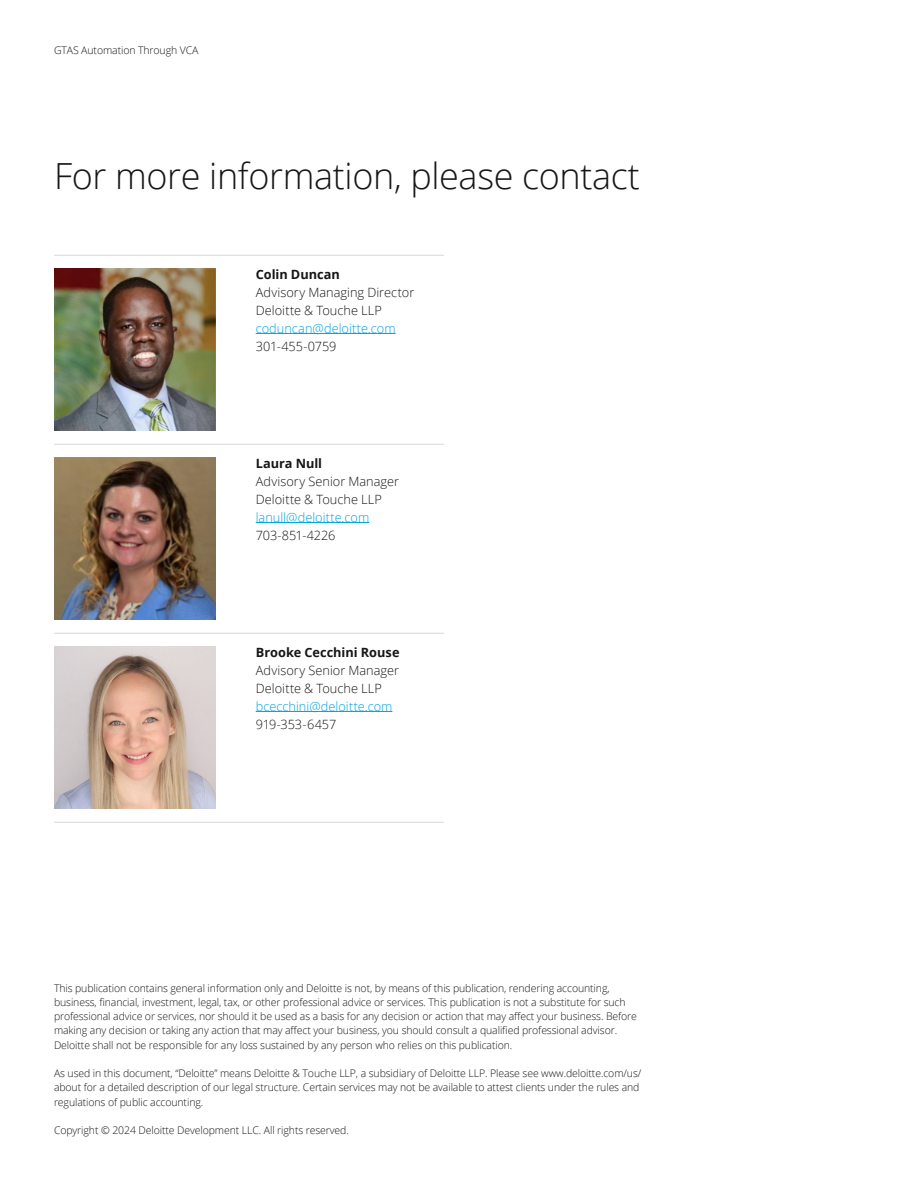
<style>
.page{position:relative;width:918px;height:1188px;background:#fff}
.page>*{position:absolute;margin:0;border:0;box-sizing:border-box;transform-origin:0 0}
.Story_heading_light__24_30pt{font:300 36px "Open Sans";letter-spacing:-.01em;color:#171615}
.Body_copy__8_5_12pt{font:300 12.75px "Open Sans";color:#171615}
.Body_copy__8_5_12pt-2{font:300 12.75px "Open Sans";color:#00a3e1}
.Subhead_B__8_5_12pt{font:700 12.75px "Open Sans";color:#171615}
.Disclaimers__7_9_5pt{font:300 10.5px/14.2px "Open Sans";letter-spacing:-.01em;color:#171615}
</style>
<div class="page">
<hr style="left:54px;top:255px;width:195px;height:1px;background:#d8d9d7">
<hr style="left:249px;top:255px;width:195px;height:1px;background:#d8d9d7">
<hr style="left:54px;top:444px;width:195px;height:1px;background:#d8d9d7">
<hr style="left:249px;top:444px;width:195px;height:1px;background:#d8d9d7">
<hr style="left:54px;top:633px;width:195px;height:1px;background:#d8d9d7">
<hr style="left:249px;top:633px;width:195px;height:1px;background:#d8d9d7">
<hr style="left:54px;top:822px;width:195px;height:1px;background:#d8d9d7">
<hr style="left:249px;top:822px;width:195px;height:1px;background:#d8d9d7">
<img style="left:54px;top:269px;width:162px;height:162px">
<hr style="left:256px;top:333px;width:140px;height:1px;background:#00a3e1">
<img style="left:54px;top:458px;width:162px;height:162px">
<hr style="left:256px;top:522px;width:113px;height:1px;background:#00a3e1">
<img style="left:54px;top:647px;width:162px;height:162px">
<hr style="left:256px;top:711px;width:136px;height:1px;background:#00a3e1">
<p class="Disclaimers__7_9_5pt" style="left:54px;top:43px;width:146px">GTAS Automation Through VCA</p>
<p class="Story_heading_light__24_30pt" style="left:54px;top:151px;width:587px">For more information, please contact</p>
<p class="Subhead_B__8_5_12pt" style="left:256px;top:265px;width:86px">Colin Duncan</p>
<p class="Body_copy__8_5_12pt" style="left:256px;top:283px;width:160px">Advisory Managing Director</p>
<p class="Body_copy__8_5_12pt" style="left:256px;top:301px;width:128px">Deloitte &amp; Touche LLP</p>
<p class="Body_copy__8_5_12pt-2" style="left:256px;top:319px;width:141px">coduncan@deloitte.com</p>
<p class="Body_copy__8_5_12pt" style="left:256px;top:337px;width:82px">301-455-0759</p>
<p class="Subhead_B__8_5_12pt" style="left:256px;top:454px;width:68px">Laura Null</p>
<p class="Body_copy__8_5_12pt" style="left:256px;top:472px;width:145px">Advisory Senior Manager</p>
<p class="Body_copy__8_5_12pt" style="left:256px;top:490px;width:128px">Deloitte &amp; Touche LLP</p>
<p class="Body_copy__8_5_12pt-2" style="left:256px;top:508px;width:115px">lanull@deloitte.com</p>
<p class="Body_copy__8_5_12pt" style="left:256px;top:526px;width:81px">703-851-4226</p>
<p class="Subhead_B__8_5_12pt" style="left:256px;top:643px;width:145px">Brooke Cecchini Rouse</p>
<p class="Body_copy__8_5_12pt" style="left:256px;top:661px;width:145px">Advisory Senior Manager</p>
<p class="Body_copy__8_5_12pt" style="left:256px;top:679px;width:128px">Deloitte &amp; Touche LLP</p>
<p class="Body_copy__8_5_12pt-2" style="left:256px;top:697px;width:138px">bcecchini@deloitte.com</p>
<p class="Body_copy__8_5_12pt" style="left:256px;top:715px;width:82px">919-353-6457</p>
<p class="Disclaimers__7_9_5pt" style="left:54px;top:980px;width:585px">This publication contains general information only and Deloitte is not, by means of this publication, rendering accounting, business, financial, investment, legal, tax, or other professional advice or services. This publication is not a substitute for such professional advice or services, nor should it be used as a basis for any decision or action that may affect your business. Before making any decision or taking any action that may affect your business, you should consult a qualified professional advisor.<br>Deloitte shall not be responsible for any loss sustained by any person who relies on this publication.</p>
<p class="Disclaimers__7_9_5pt" style="left:54px;top:1066px;width:589px">As used in this document, “Deloitte” means Deloitte &amp; Touche LLP, a subsidiary of Deloitte LLP. Please see www.deloitte.com/us/ about for a detailed description of our legal structure. Certain services may not be available to attest clients under the rules and regulations of public accounting.</p>
<p class="Disclaimers__7_9_5pt" style="left:54px;top:1123px;width:296px">Copyright © 2024 Deloitte Development LLC. All rights reserved.</p>
</div>
